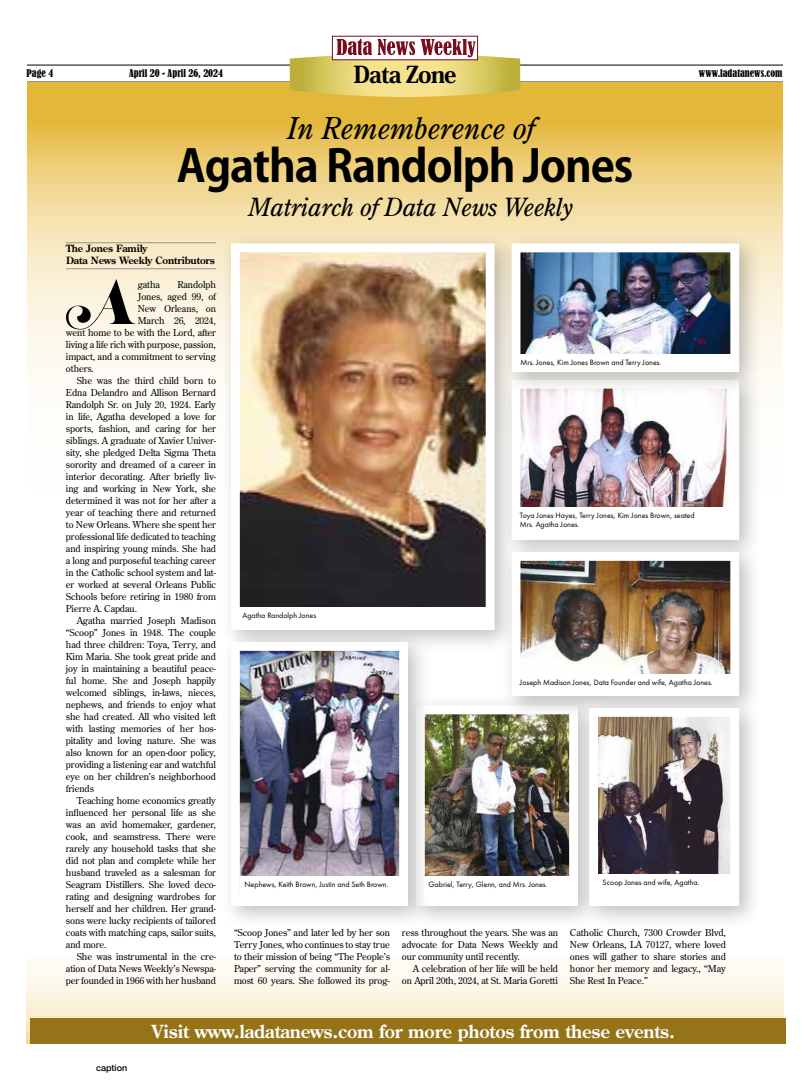
<style>
.page{position:relative;width:810px;height:1080px;background:#fff}
.page>*{position:absolute;margin:0;border:0;box-sizing:border-box;transform-origin:0 0}
.t1{font:61.3px "Lust Script";color:#000}
.t2{font:700 44px "Koz Go Pro";letter-spacing:-.025em;color:#000}
.t3{font:italic 30px "Century Old Style Std";letter-spacing:-.01em;color:#000}
.t4{font:italic 25px "Century Old Style Std";letter-spacing:-.01em;color:#000}
.t5{font:800 23px "Koz Min Pro";letter-spacing:-.045em;color:#000}
.t6{font:700 18px "Century Old Style Std";letter-spacing:-.01em;color:#fff}
.t7{font:condensed 10px "Bernard";color:#000}
.t8{font:700 10px/12px "Century Old Style Std";letter-spacing:-.01em;color:#000}
.t9{font:9.5px/12px "Century Old Style Std";letter-spacing:-.01em;color:#000;text-align:justify}
.t10{font:500 9px "Helvetica Neue";color:#000}
.t11{font:8px/9.6px "Futura PT";color:#000}
</style>
<div class="page">
<svg style="left:27px;top:82px;width:756px;height:298px;background:#efd389"></svg>
<div style="left:27px;top:958px;width:756px;height:86px;background:linear-gradient(to bottom,#fff,#f5e0ac)"></div>
<hr style="left:27px;top:81px;width:756px;height:1px;background:#939393">
<hr style="left:27px;top:65px;width:756px;height:1px;background:#000">
<svg style="left:289px;top:39px;width:231px;height:58px"></svg>
<div style="left:30px;top:1018px;width:756px;height:26px;background:#957319"></div>
<hr style="left:66px;top:242px;width:150px;height:1px;background:#939393">
<hr style="left:66px;top:268px;width:150px;height:1px;background:#939393">
<div style="left:219px;top:232px;width:299px;height:422px;background:#000;opacity:.25"></div>
<img style="left:241px;top:253px;width:244px;height:355px">
<div style="left:231px;top:243px;width:264px;height:387px;border:9px solid #fff"></div>
<div style="left:500px;top:368px;width:263px;height:196px;background:#000;opacity:.25"></div>
<img style="left:522px;top:396px;width:207px;height:111px">
<div style="left:500px;top:232px;width:263px;height:164px;background:#000;opacity:.25"></div>
<img style="left:522px;top:253px;width:207px;height:101px">
<div style="left:512px;top:243px;width:227px;height:129px;border:9px solid #fff"></div>
<div style="left:404px;top:694px;width:198px;height:236px;background:#000;opacity:.25"></div>
<img style="left:432px;top:715px;width:136px;height:161px">
<div style="left:416px;top:705px;width:162px;height:201px;border:9px solid #fff"></div>
<div style="left:500px;top:540px;width:263px;height:180px;background:#000;opacity:.25"></div>
<img style="left:522px;top:562px;width:207px;height:113px">
<div style="left:512px;top:552px;width:227px;height:144px;border:9px solid #fff"></div>
<div style="left:219px;top:630px;width:213px;height:300px;background:#000;opacity:.25"></div>
<img style="left:241px;top:652px;width:157px;height:224px">
<div style="left:231px;top:642px;width:177px;height:264px;border:9px solid #fff"></div>
<div style="left:577px;top:696px;width:186px;height:234px;background:#000;opacity:.25"></div>
<img style="left:599px;top:718px;width:130px;height:156px">
<div style="left:516px;top:354px;width:216px;height:15px;background:#fff"></div>
<div style="left:515px;top:507px;width:216px;height:27px;background:#fff"></div>
<div style="left:515px;top:675px;width:216px;height:15px;background:#fff"></div>
<div style="left:240px;top:876px;width:164px;height:21px;background:#fff"></div>
<div style="left:424px;top:876px;width:152px;height:22px;background:#fff"></div>
<div style="left:598px;top:874px;width:138px;height:28px;background:#fff"></div>
<div style="left:238px;top:608px;width:250px;height:16px;background:#fff"></div>
<p class="t7" style="left:27px;top:67px;width:28px">Page 4</p>
<p class="t7" style="left:129px;top:67px;width:95px">April 20 - April 26, 2024</p>
<h3 class="t5" style="left:354px;top:57px;width:104px">Data Zone</h3>
<p class="t7" style="left:699px;top:67px;width:85px">www.ladatanews.com</p>
<h3 class="t3" style="left:287px;top:109px;width:249px">In Rememberence of</h3>
<h2 class="t2" style="left:177px;top:138px;width:458px">Agatha Randolph Jones</h2>
<h3 class="t4" style="left:248px;top:192px;width:326px">Matriarch of Data News Weekly</h3>
<p class="t8" style="left:66px;top:242px;width:150px">The Jones Family<br>Data News Weekly Contributors</p>
<h1 class="t1" style="left:66px;top:262px;width:70px">A</h1>
<p class="t9" style="left:138px;top:278px;width:24px">gatha</p>
<p class="t9" style="left:178px;top:278px;width:40px">Randolph</p>
<p class="t9" style="left:138px;top:290px;width:80px">Jones, aged 99, of</p>
<p class="t9" style="left:138px;top:302px;width:80px">New Orleans, on</p>
<p class="t9" style="left:138px;top:314px;width:80px">March 26, 2024,</p>
<p class="t9" style="left:66px;top:326px;width:151px">went home to be with the Lord, after</p>
<p class="t9" style="left:66px;top:338px;width:152px">living a life rich with purpose, passion,</p>
<p class="t9" style="left:66px;top:350px;width:151px">impact, and a commitment to serving</p>
<p class="t9" style="left:66px;top:362px;width:28px">others.</p>
<p class="t9" style="left:77px;top:374px;width:141px">She was the third child born to</p>
<p class="t9" style="left:66px;top:386px;width:152px">Edna Delandro and Allison Bernard</p>
<p class="t9" style="left:66px;top:398px;width:152px">Randolph Sr. on July 20, 1924. Early</p>
<p class="t9" style="left:66px;top:410px;width:152px">in life, Agatha developed a love for</p>
<p class="t9" style="left:66px;top:422px;width:152px">sports, fashion, and caring for her</p>
<p class="t9" style="left:66px;top:434px;width:152px">siblings. A graduate of Xavier Univer-</p>
<p class="t9" style="left:66px;top:446px;width:152px">sity, she pledged Delta Sigma Theta</p>
<p class="t9" style="left:66px;top:458px;width:152px">sorority and dreamed of a career in</p>
<p class="t9" style="left:66px;top:470px;width:152px">interior decorating. After briefly liv-</p>
<p class="t9" style="left:66px;top:482px;width:151px">ing and working in New York, she</p>
<p class="t9" style="left:66px;top:494px;width:152px">determined it was not for her after a</p>
<p class="t9" style="left:66px;top:506px;width:152px">year of teaching there and returned</p>
<p class="t9" style="left:66px;top:518px;width:151px">to New Orleans. Where she spent her</p>
<p class="t9" style="left:66px;top:530px;width:151px">professional life dedicated to teaching</p>
<p class="t9" style="left:66px;top:542px;width:152px">and inspiring young minds. She had</p>
<p class="t9" style="left:66px;top:554px;width:152px">a long and purposeful teaching career</p>
<p class="t9" style="left:66px;top:566px;width:151px">in the Catholic school system and lat-</p>
<p class="t9" style="left:66px;top:578px;width:152px">er worked at several Orleans Public</p>
<p class="t9" style="left:66px;top:590px;width:152px">Schools before retiring in 1980 from</p>
<p class="t9" style="left:66px;top:602px;width:71px">Pierre A. Capdau.</p>
<p class="t9" style="left:77px;top:614px;width:141px">Agatha married Joseph Madison</p>
<p class="t9" style="left:66px;top:626px;width:152px">“Scoop” Jones in 1948. The couple</p>
<p class="t9" style="left:66px;top:638px;width:151px">had three children: Toya, Terry, and</p>
<p class="t9" style="left:66px;top:650px;width:152px">Kim Maria. She took great pride and</p>
<p class="t9" style="left:66px;top:662px;width:151px">joy in maintaining a beautiful peace-</p>
<p class="t9" style="left:66px;top:674px;width:152px">ful home. She and Joseph happily</p>
<p class="t9" style="left:66px;top:686px;width:151px">welcomed siblings, in-laws, nieces,</p>
<p class="t9" style="left:66px;top:698px;width:152px">nephews, and friends to enjoy what</p>
<p class="t9" style="left:66px;top:710px;width:151px">she had created. All who visited left</p>
<p class="t9" style="left:66px;top:722px;width:152px">with lasting memories of her hos-</p>
<p class="t9" style="left:66px;top:734px;width:152px">pitality and loving nature. She was</p>
<p class="t9" style="left:66px;top:746px;width:151px">also known for an open-door policy,</p>
<p class="t9" style="left:66px;top:758px;width:151px">providing a listening ear and watchful</p>
<p class="t9" style="left:66px;top:770px;width:152px">eye on her children’s neighborhood</p>
<p class="t9" style="left:66px;top:782px;width:29px">friends</p>
<p class="t9" style="left:77px;top:794px;width:141px">Teaching home economics greatly</p>
<p class="t9" style="left:66px;top:806px;width:152px">influenced her personal life as she</p>
<p class="t9" style="left:66px;top:818px;width:151px">was an avid homemaker, gardener,</p>
<p class="t9" style="left:66px;top:830px;width:151px">cook, and seamstress. There were</p>
<p class="t9" style="left:66px;top:842px;width:152px">rarely any household tasks that she</p>
<p class="t9" style="left:66px;top:854px;width:152px">did not plan and complete while her</p>
<p class="t9" style="left:66px;top:866px;width:152px">husband traveled as a salesman for</p>
<p class="t9" style="left:66px;top:878px;width:152px">Seagram Distillers. She loved deco-</p>
<p class="t9" style="left:66px;top:890px;width:152px">rating and designing wardrobes for</p>
<p class="t9" style="left:66px;top:902px;width:151px">herself and her children. Her grand-</p>
<p class="t9" style="left:66px;top:914px;width:151px">sons were lucky recipients of tailored</p>
<p class="t9" style="left:66px;top:926px;width:152px">coats with matching caps, sailor suits,</p>
<p class="t9" style="left:66px;top:938px;width:41px">and more.</p>
<p class="t9" style="left:77px;top:950px;width:141px">She was instrumental in the cre-</p>
<p class="t9" style="left:66px;top:962px;width:151px">ation of Data News Weekly’s Newspa-</p>
<p class="t9" style="left:66px;top:974px;width:152px">per founded in 1966 with her husband</p>
<p class="t11" style="left:520px;top:357px;width:143px">Mrs. Jones, Kim Jones Brown and Terry Jones.</p>
<p class="t11" style="left:520px;top:510px;width:176px">Toya Jones Hayes, Terry Jones, Kim Jones Brown, seated<br>Mrs. Agatha Jones.</p>
<p class="t11" style="left:242px;top:611px;width:75px">Agatha Randolph Jones</p>
<p class="t11" style="left:520px;top:678px;width:194px">Joseph Madison Jones, Data Founder and wife, Agatha Jones.</p>
<p class="t11" style="left:244px;top:879px;width:145px">Nephews, Keith Brown, Justin and Seth Brown.</p>
<p class="t11" style="left:429px;top:879px;width:120px">Gabriel, Terry, Glenn, and Mrs. Jones.</p>
<p class="t11" style="left:603px;top:877px;width:98px">Scoop Jones and wife, Agatha.</p>
<p class="t9" style="left:570px;top:926px;width:158px">Catholic Church, 7300 Crowder Blvd, New Orleans, LA 70127, where loved ones will gather to share stories and honor her memory and legacy., “May She Rest In Peace.”</p>
<p class="t9" style="left:234px;top:926px;width:158px">“Scoop Jones” and later led by her son Terry Jones, who continues to stay true to their mission of being “The People’s Paper” serving the community for al&shy;most 60 years. She followed its prog-</p>
<p class="t9" style="left:402px;top:926px;width:157px">ress throughout the years. She was an advocate for Data News Weekly and our community until recently.</p>
<p class="t9" style="left:402px;top:962px;width:158px;text-align:right">A celebration of her life will be held on April 20th, 2024, at St. Maria Goretti</p>
<p class="t10" style="left:96px;top:1060px;width:33px">caption</p>
<h3 class="t6" style="left:152px;top:1019px;width:525px">Visit www.ladatanews.com for more photos from these events.</h3>
</div>
